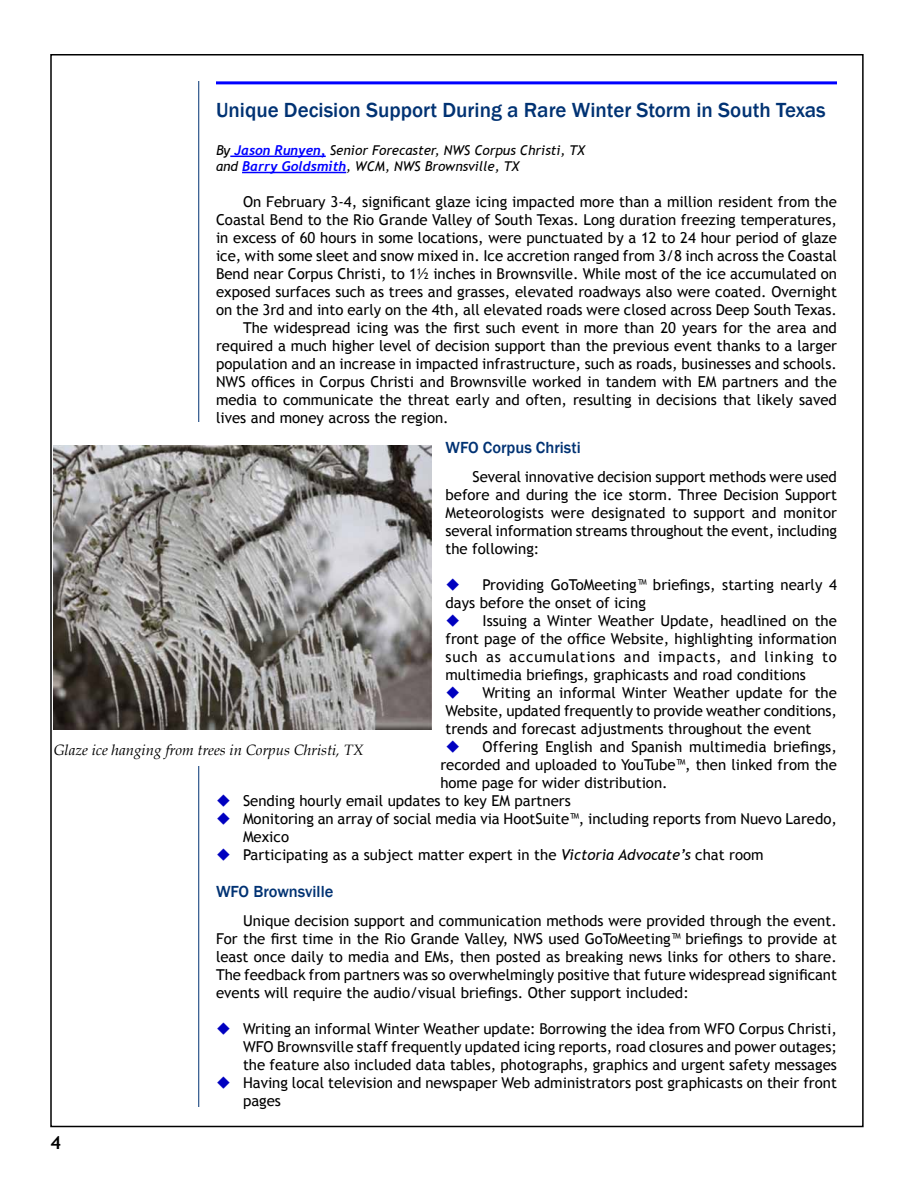
<style>
.page{position:relative;width:918px;height:1188px;background:#fff}
.page>*{position:absolute;margin:0;border:0;box-sizing:border-box;transform-origin:0 0}
.t1{font:500 21px "Franklin Gothic";color:#003273}
.t2{font:700 18px "Trebuchet MS";color:#000}
.t3{font:500 16.5px "Franklin Gothic";color:#003273}
.t4{font:15px/18px "Trebuchet MS";color:#000;text-align:justify}
.t5{font:italic 15px "Book Antiqua";color:#000}
.t6{font:italic 13.5px/16.2px "Trebuchet MS";color:#000}
.s1{font-family:"Trebuchet";font-weight:700;color:#00f}
.s2{font-style:italic}
</style>
<div class="page">
<hr style="left:198px;top:81px;width:1px;height:1026px;background:#003273">
<div style="left:184px;top:422px;width:37px;height:344px;background:#fff"></div>
<hr style="left:216px;top:81px;width:621px;height:3px;background:#00f">
<hr style="left:230px;top:156px;width:96px;height:1px;background:#00f">
<hr style="left:242px;top:172px;width:104px;height:1px;background:#00f">
<img style="left:54px;top:446px;width:378px;height:283px">
<h1 class="t1" style="left:216px;top:97px;width:611px">Unique Decision Support During a Rare Winter Storm in South Texas</h1>
<p class="t6" style="left:216px;top:142px;width:371px">By <span class="s1">Jason Runyen,</span> Senior Forecaster, NWS Corpus Christi, TX and <span class="s1">Barry Goldsmith</span>, WCM, NWS Brownsville, TX</p>
<p class="t4" style="left:243px;top:193px;width:595px">On February 3-4, significant glaze icing impacted more than a million resident from the</p>
<p class="t4" style="left:216px;top:211px;width:622px">Coastal Bend to the Rio Grande Valley of South Texas. Long duration freezing temperatures,</p>
<p class="t4" style="left:216px;top:229px;width:622px">in excess of 60 hours in some locations, were punctuated by a 12 to 24 hour period of glaze</p>
<p class="t4" style="left:216px;top:247px;width:623px">ice, with some sleet and snow mixed in. Ice accretion ranged from 3/8 inch across the Coastal</p>
<p class="t4" style="left:216px;top:265px;width:622px">Bend near Corpus Christi, to 1½ inches in Brownsville. While most of the ice accumulated on</p>
<p class="t4" style="left:216px;top:283px;width:622px">exposed surfaces such as trees and grasses, elevated roadways also were coated. Overnight</p>
<p class="t4" style="left:216px;top:301px;width:622px">on the 3rd and into early on the 4th, all elevated roads were closed across Deep South Texas.</p>
<p class="t4" style="left:243px;top:319px;width:595px">The widespread icing was the first such event in more than 20 years for the area and</p>
<p class="t4" style="left:216px;top:337px;width:623px">required a much higher level of decision support than the previous event thanks to a larger</p>
<p class="t4" style="left:216px;top:355px;width:622px">population and an increase in impacted infrastructure, such as roads, businesses and schools.</p>
<p class="t4" style="left:216px;top:373px;width:622px">NWS offices in Corpus Christi and Brownsville worked in tandem with EM partners and the</p>
<p class="t4" style="left:216px;top:391px;width:622px">media to communicate the threat early and often, resulting in decisions that likely saved</p>
<p class="t4" style="left:216px;top:409px;width:234px">lives and money across the region.</p>
<p class="t3" style="left:446px;top:437px;width:137px">WFO Corpus Christi</p>
<p class="t4" style="left:446px;top:467px;width:393px;text-indent:27px">Several innovative decision support methods were used before and during the ice storm. Three Decision Support Meteorologists were designated to support and monitor several information streams throughout the event, including the following:</p>
<p class="t4" style="left:446px;top:575px;width:393px;text-indent:37px">Providing GoToMeeting™ briefings, starting nearly 4 days before the onset of icing</p>
<p class="t4" style="left:446px;top:611px;width:393px;text-indent:37px">Issuing a Winter Weather Update, headlined on the front page of the office Website, highlighting information such as accumulations and impacts, and linking to multimedia briefings, graphicasts and road conditions</p>
<p class="t4" style="left:446px;top:683px;width:393px;text-indent:37px">Writing an informal Winter Weather update for the Website, updated frequently to provide weather conditions, trends and forecast adjustments throughout the event</p>
<p class="t4" style="left:483px;top:737px;width:356px">Offering English and Spanish multimedia briefings,</p>
<p class="t4" style="left:440px;top:755px;width:398px">recorded and uploaded to YouTube™, then linked from the</p>
<p class="t4" style="left:440px;top:773px;width:229px">home page for wider distribution.</p>
<p class="t4" style="left:243px;top:791px;width:329px">Sending hourly email updates to key EM partners</p>
<p class="t4" style="left:243px;top:809px;width:595px">Monitoring an array of social media via HootSuite™, including reports from Nuevo Laredo,</p>
<p class="t4" style="left:243px;top:827px;width:48px">Mexico</p>
<p class="t4" style="left:243px;top:845px;width:522px">Participating as a subject matter expert in the <span class="s2">Victoria Advocate’s</span> chat room</p>
<p class="t3" style="left:216px;top:881px;width:119px">WFO Brownsville</p>
<p class="t4" style="left:216px;top:911px;width:623px;text-indent:27px">Unique decision support and communication methods were provided through the event.<br>For the first time in the Rio Grande Valley, NWS used GoToMeeting™ briefings to provide at least once daily to media and EMs, then posted as breaking news links for others to share.<br>The feedback from partners was so overwhelmingly positive that future widespread significant events will require the audio/visual briefings. Other support included:</p>
<p class="t4" style="left:243px;top:1019px;width:595px">Writing an informal Winter Weather update: Borrowing the idea from WFO Corpus Christi, WFO Brownsville staff frequently updated icing reports, road closures and power outages; the feature also included data tables, photographs, graphics and urgent safety messages Having local television and newspaper Web administrators post graphicasts on their front pages</p>
<p class="t5" style="left:54px;top:740px;width:311px">Glaze ice hanging from trees in Corpus Christi, TX</p>
<p class="t2" style="left:50px;top:1131px;width:12px">4</p>
</div>
